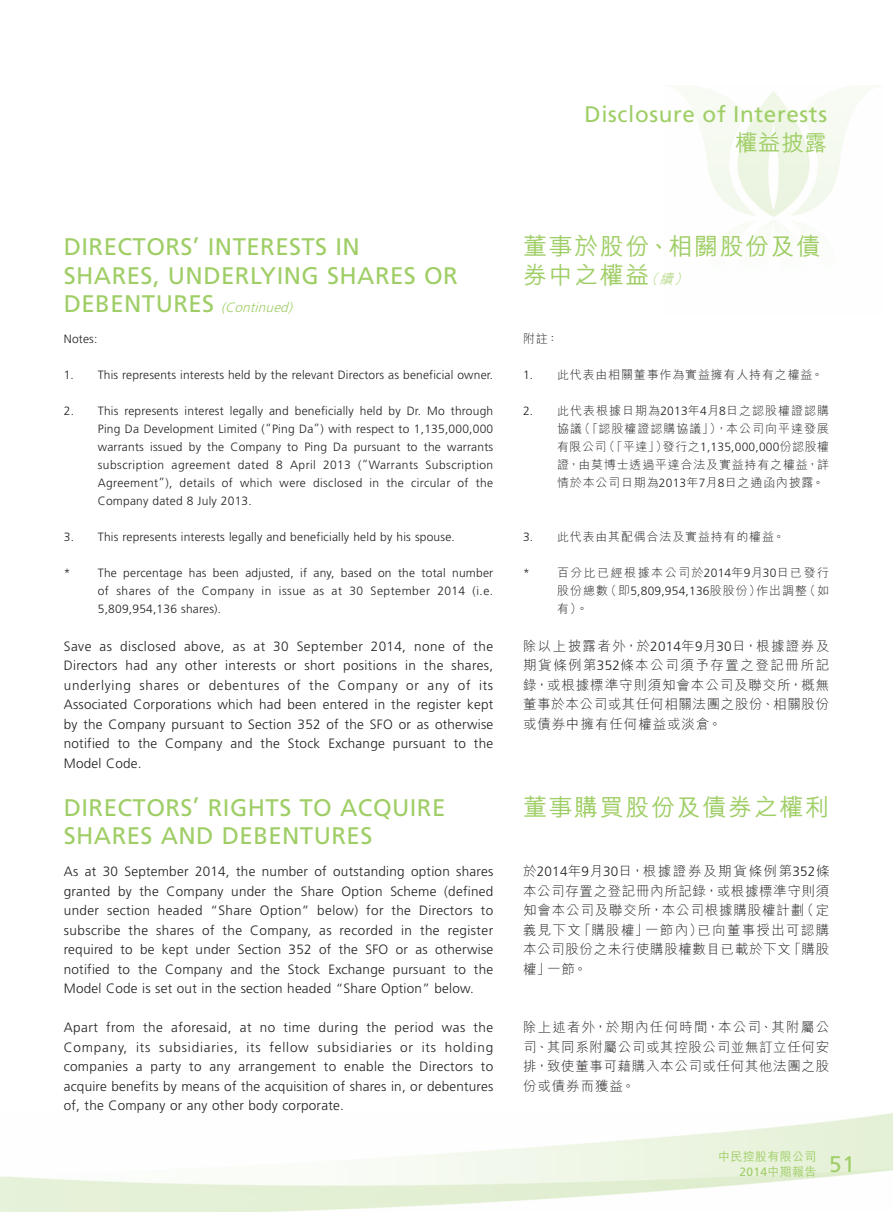
<style>
.page{position:relative;width:893px;height:1212px;background:#fff}
.page>*{position:absolute;margin:0;border:0;box-sizing:border-box;transform-origin:0 0}
.t1{font:24px/28.5px "Frutiger LT Std";letter-spacing:.02em;color:#9fce66}
.t2{font:24px/28.5px "M Hei HK Medium E Ten B5 H";letter-spacing:.07em;color:#9fce66}
.t3{font:22.5px "Frutiger LT Std";letter-spacing:.03em;color:#9fce66}
.t4{font:22.5px "M Hei HK Medium E Ten B5 H";color:#9fce66}
.t5{font:300 13.5px/19.5px "Frutiger LT Std";letter-spacing:.02em;color:#231f20;text-align:justify}
.t6{font:13.5px/19.5px "M Hei HK Light E Ten B5 H";letter-spacing:.045em;color:#231f20;text-align:justify}
.t7{font:italic 300 13.5px "Frutiger LT Std";color:#9fce66}
.t8{font:300 12px/18px "Frutiger LT Std";letter-spacing:.02em;color:#231f20;text-align:justify}
.t9{font:12px/18px "M Hei HK Light E Ten B5 H";letter-spacing:.07em;color:#231f20;text-align:justify}
.t10{font:12px "M Hei HK Medium E Ten B5 H";letter-spacing:.03em;color:#9fce66}
.t11{font:12px "Frutiger LT Std";color:#9fce66}
.s1{font-weight:400;font-style:normal;font-size:24px}
.s2{font-family:"M Hei HK Light E Ten B5 H";font-style:italic;font-size:13.5px}
.s3{font-family:"Frutiger LT Std";font-weight:300}
.s4{font-family:"M Hei HK Medium E Ten B5 H"}
</style>
<div class="page">
<img style="left:672px;top:85px;width:206px;height:150px">
<h2 class="t3" style="left:584px;top:104px;width:244px">Disclosure of Interests</h2>
<h2 class="t4" style="left:735px;top:134px;width:93px">權益披露</h2>
<h1 class="t1" style="left:64px;top:234px;width:396px">DIRECTORS’ INTERESTS IN<br>SHARES, UNDERLYING SHARES OR</h1>
<p class="t7" style="left:64px;top:301px;width:233px"><span class="s1">D E B E N T U R E S</span> (Continued)</p>
<p class="t8" style="left:64px;top:331px;width:35px">Notes:</p>
<p class="t8" style="left:64px;top:367px;width:431px">1. This represents interests held by the relevant Directors as beneficial owner.</p>
<p class="t8" style="left:98px;top:403px;width:397px;text-indent:-34px">2. This represents interest legally and beneficially held by Dr. Mo through Ping Da Development Limited (“Ping Da”) with respect to 1,135,000,000 warrants issued by the Company to Ping Da pursuant to the warrants subscription agreement dated 8 April 2013 (“Warrants Subscription Agreement”), details of which were disclosed in the circular of the Company dated 8 July 2013.</p>
<p class="t8" style="left:64px;top:529px;width:393px">3. This represents interests legally and beneficially held by his spouse.</p>
<p class="t8" style="left:98px;top:565px;width:397px;text-indent:-34px">* The percentage has been adjusted, if any, based on the total number of shares of the Company in issue as at 30 September 2014 (i.e.<br>5,809,954,136 shares).</p>
<p class="t5" style="left:64px;top:637px;width:431px">Save as disclosed above, as at 30 September 2014, none of the Directors had any other interests or short positions in the shares, underlying shares or debentures of the Company or any of its Associated Corporations which had been entered in the register kept by the Company pursuant to Section 352 of the SFO or as otherwise notified to the Company and the Stock Exchange pursuant to the Model Code.</p>
<h1 class="t1" style="left:64px;top:794px;width:383px">DIRECTORS’ RIGHTS TO ACQUIRE<br>SHARES AND DEBENTURES</h1>
<p class="t5" style="left:64px;top:863px;width:431px">As at 30 September 2014, the number of outstanding option shares granted by the Company under the Share Option Scheme (defined under section headed “Share Option” below) for the Directors to subscribe the shares of the Company, as recorded in the register required to be kept under Section 352 of the SFO or as otherwise notified to the Company and the Stock Exchange pursuant to the Model Code is set out in the section headed “Share Option” below.</p>
<p class="t5" style="left:64px;top:1019px;width:431px">Apart from the aforesaid, at no time during the period was the Company, its subsidiaries, its fellow subsidiaries or its holding companies a party to any arrangement to enable the Directors to acquire benefits by means of the acquisition of shares in, or debentures of, the Company or any other body corporate.</p>
<h1 class="t2" style="left:523px;top:235px;width:299px">董事於股份、相關股份及債券中之權益<span class="s2">（續）</span></h1>
<p class="t9" style="left:523px;top:331px;width:37px">附註：</p>
<p class="t9" style="left:523px;top:367px;width:302px"><span class="s3">1.</span> 此代表由相關董事作為實益擁有人持有之權益。</p>
<p class="t9" style="left:557px;top:403px;width:274px;text-indent:-34px"><span class="s3">2.</span> 此代表根據日期為<span class="s3">2013</span>年<span class="s3">4</span>月<span class="s3">8</span>日之認股權證認購協議（「認股權證認購協議」），本公司向平達發展有限公司（「平達」）發行之<span class="s3">1,135,000,000</span>份認股權證，由莫博士透過平達合法及實益持有之權益，詳情於本公司日期為<span class="s3">2013</span>年<span class="s3">7</span>月<span class="s3">8</span>日之通函內披露。</p>
<p class="t9" style="left:523px;top:529px;width:263px"><span class="s3">3.</span> 此代表由其配偶合法及實益持有的權益。</p>
<p class="t9" style="left:557px;top:565px;width:274px;text-indent:-34px"><span class="s3">*</span> 百分比已經根據本公司於<span class="s3">2014</span>年<span class="s3">9</span>月<span class="s3">30</span>日已發行股份總數（即<span class="s3">5,809,954,136</span>股股份）作出調整（如有）。</p>
<p class="t6" style="left:523px;top:638px;width:308px">除以上披露者外，於<span class="s3">2014</span>年<span class="s3">9</span>月<span class="s3">30</span>日，根據證券及期貨條例第<span class="s3">352</span>條本公司須予存置之登記冊所記錄，或根據標準守則須知會本公司及聯交所，概無董事於本公司或其任何相關法團之股份、相關股份或債券中擁有任何權益或淡倉。</p>
<h1 class="t2" style="left:523px;top:796px;width:307px">董事購買股份及債券之權利</h1>
<p class="t6" style="left:523px;top:863px;width:308px">於<span class="s3">2014</span>年<span class="s3">9</span>月<span class="s3">30</span>日，根據證券及期貨條例第<span class="s3">352</span>條本公司存置之登記冊內所記錄，或根據標準守則須知會本公司及聯交所，本公司根據購股權計劃（定義見下文「購股權」一節內）已向董事授出可認購本公司股份之未行使購股權數目已載於下文「購股權」一節。</p>
<p class="t6" style="left:523px;top:1019px;width:308px">除上述者外，於期內任何時間，本公司、其附屬公司、其同系附屬公司或其控股公司並無訂立任何安排，致使董事可藉購入本公司或任何其他法團之股份或債券而獲益。</p>
<p class="t10" style="left:718px;top:1152px;width:100px">中民控股有限公司</p>
<p class="t11" style="left:739px;top:1166px;width:79px">2014<span class="s4">中期報告</span></p>
<h2 class="t3" style="left:829px;top:1153px;width:27px">51</h2>
</div>
